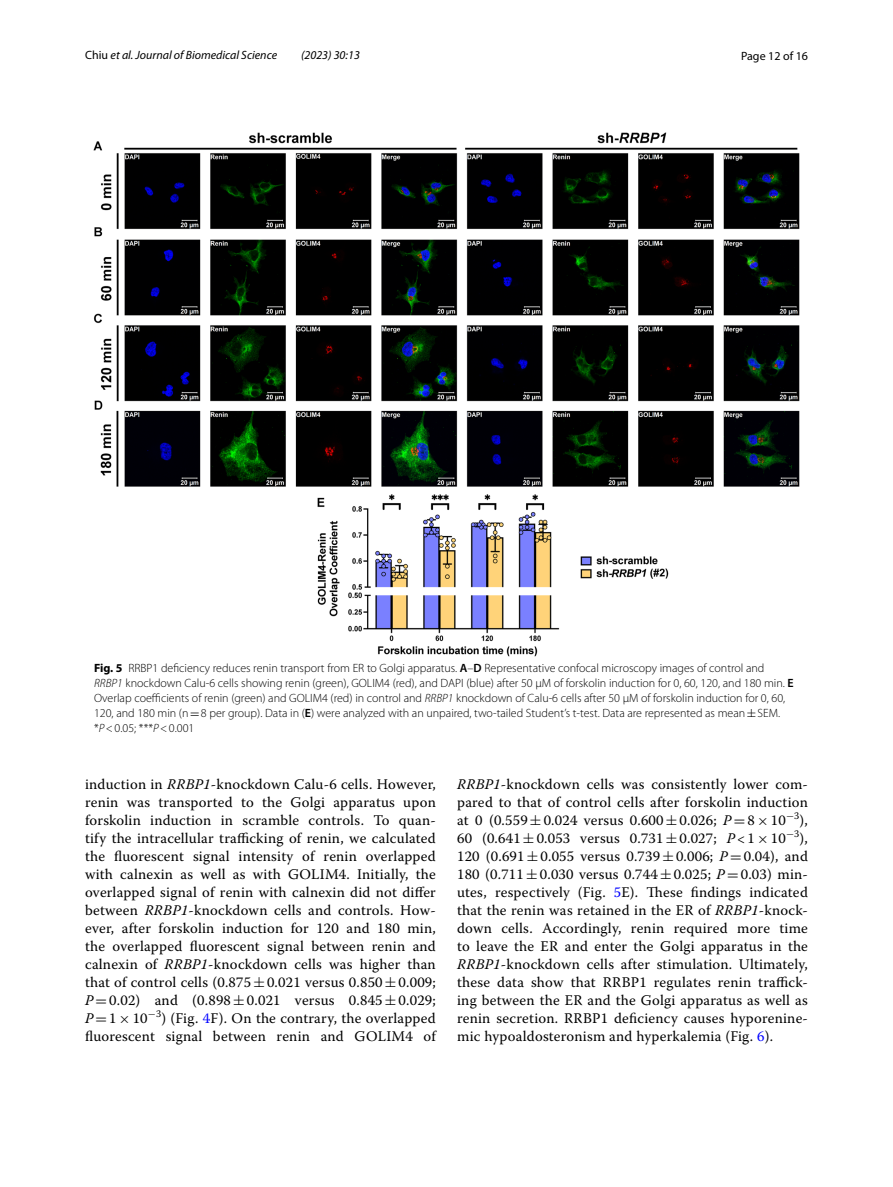
<style>
.page{position:relative;width:893px;height:1187px;background:#fff}
.page>*{position:absolute;margin:0;border:0;box-sizing:border-box;transform-origin:0 0}
.t1{font:14.7px/18px "Warnock Pro";letter-spacing:.015em;color:#000;text-align:justify}
.t2{font:300 12px/15px "Myriad Pro";color:#000}
.t3{font:italic 12px "Myriad Pro";color:#000}
.t4{font:12px "Myriad Pro";color:#000}
.s1{font-style:normal}
.s2{font-weight:700}
.s3{font-weight:600}
.s4{font-style:italic}
.s5{font-family:"MTSY";font-weight:400}
.s6{font-family:"MTSY"}
.s7{color:#00f}
</style>
<div class="page">
<img style="left:94px;top:133px;width:705px;height:523px">
<p class="t3" style="left:85px;top:48px;width:194px"><span class="s1">Chiu</span> et al. Journal of Biomedical Science</p>
<p class="t3" style="left:301px;top:48px;width:60px">(2023) 30:13</p>
<p class="t4" style="left:741px;top:48px;width:68px">Page 12 of 16</p>
<p class="t2" style="left:94px;top:660px;width:701px"><span class="s2">Fig. 5</span> RRBP1 deficiency reduces renin transport from ER to Golgi apparatus. <span class="s3">A</span>–<span class="s3">D</span> Representative confocal microscopy images of control and <span class="s4">RRBP1</span> knockdown Calu-6 cells showing renin (green), GOLIM4 (red), and DAPI (blue) after 50 µM of forskolin induction for 0, 60, 120, and 180 min. <span class="s3">E </span>Overlap coefficients of renin (green) and GOLIM4 (red) in control and <span class="s4">RRBP1</span> knockdown of Calu-6 cells after 50 µM of forskolin induction for 0, 60, 120, and 180 min (n<span class="s5">=</span>8 per group). Data in (<span class="s3">E</span>) were analyzed with an unpaired, two-tailed Student’s t-test. Data are represented as mean<span class="s5">±</span>SEM. *<span class="s4">P</span>&lt;0.05; ***<span class="s4">P</span>&lt;0.001</p>
<p class="t1" style="left:85px;top:774px;width:352px">induction in <span class="s4">RRBP1</span>-knockdown Calu-6 cells. However, renin was transported to the Golgi apparatus upon forskolin induction in scramble controls. To quan&shy;tify the intracellular trafficking of renin, we calculated the fluorescent signal intensity of renin overlapped with calnexin as well as with GOLIM4. Initially, the overlapped signal of renin with calnexin did not differ between <span class="s4">RRBP1</span>-knockdown cells and controls. How&shy;ever, after forskolin induction for 120 and 180 min, the overlapped fluorescent signal between renin and calnexin of <span class="s4">RRBP1</span>-knockdown cells was higher than that of control cells (0.875<span class="s6">±</span>0.021 versus 0.850<span class="s6">±</span>0.009; <span class="s4">P</span><span class="s6">=</span>0.02) and (0.898<span class="s6">±</span>0.021 versus 0.845<span class="s6">±</span>0.029; <span class="s4">P</span><span class="s6">=</span>1<span class="s6">×</span> -10<sup>−</sup><sup>3</sup>) (Fig. <span class="s7">4</span>F). On the contrary, the overlapped fluorescent signal between renin and GOLIM4 of</p>
<p class="t1" style="left:457px;top:774px;width:352px"><span class="s4">RRBP1</span>-knockdown cells was consistently lower com&shy;pared to that of control cells after forskolin induction at 0 (0.559<span class="s6">±</span>0.024 versus 0.600<span class="s6">±</span>0.026; <span class="s4">P</span><span class="s6">=</span>8<span class="s6">×</span> -10<sup>−</sup><sup>3</sup>), 60 (0.641<span class="s6">±</span>0.053 versus 0.731<span class="s6">±</span>0.027; <span class="s4">P</span> &lt; 1<span class="s6">×</span> -10<sup>−</sup><sup>3</sup>), 120 (0.691<span class="s6">±</span>0.055 versus 0.739<span class="s6">±</span>0.006; <span class="s4">P</span><span class="s6">=</span>0.04), and 180 (0.711<span class="s6">±</span>0.030 versus 0.744<span class="s6">±</span>0.025; <span class="s4">P</span><span class="s6">=</span>0.03) min&shy;utes, respectively (Fig. <span class="s7">5</span>E). These findings indicated that the renin was retained in the ER of <span class="s4">RRBP1</span>-knock&shy;down cells. Accordingly, renin required more time to leave the ER and enter the Golgi apparatus in the <span class="s4">RRBP1</span>-knockdown cells after stimulation. Ultimately, these data show that RRBP1 regulates renin traffick&shy;ing between the ER and the Golgi apparatus as well as renin secretion. RRBP1 deficiency causes hyporenine&shy;mic hypoaldosteronism and hyperkalemia (Fig. <span class="s7">6</span>).</p>
</div>
